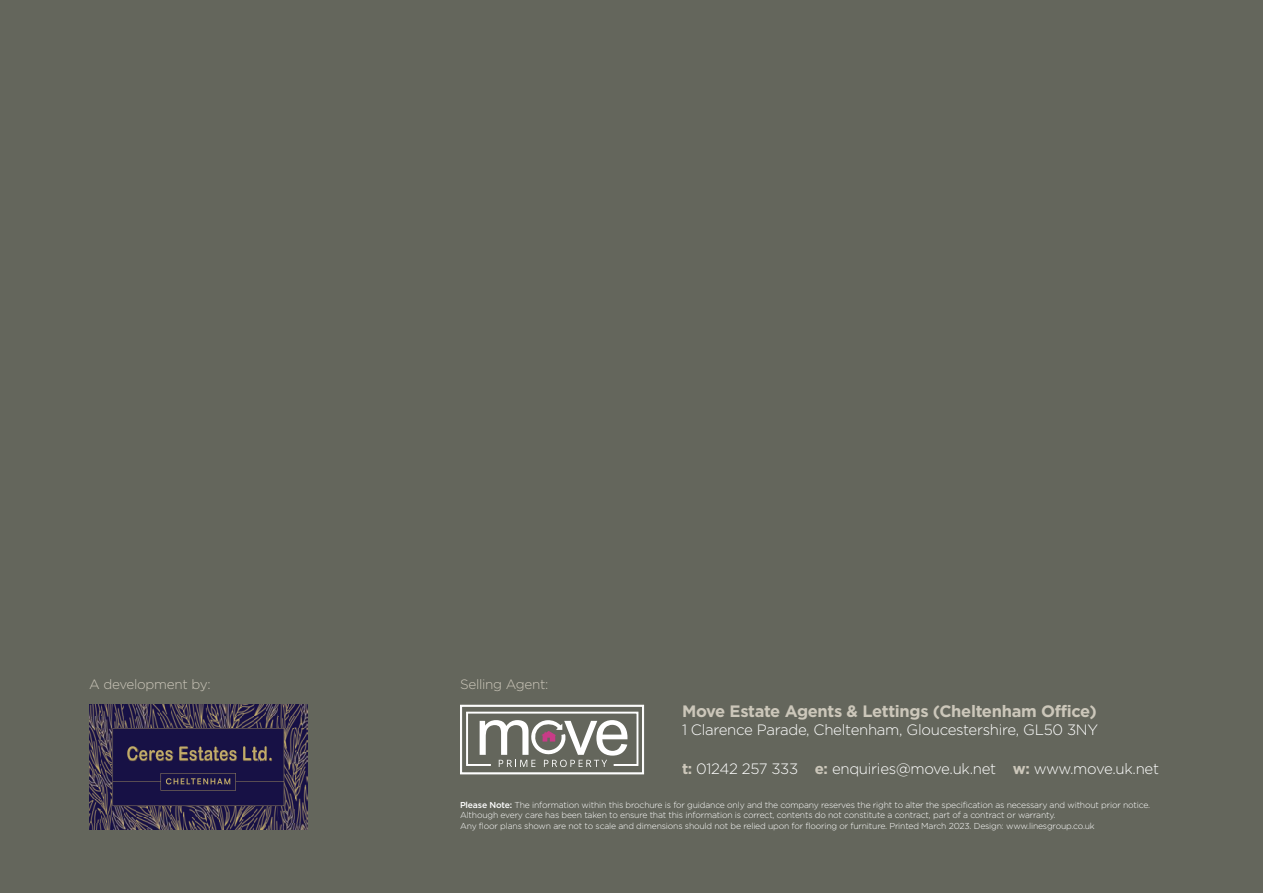
<style>
.page{position:relative;width:1263px;height:893px;background:#64665c}
.page>*{position:absolute;margin:0;border:0;box-sizing:border-box;transform-origin:0 0}
.t1{font:700 16.5px "Gotham";letter-spacing:-.02em;color:#ccc7ba}
.t2{font:300 15px "Gotham";letter-spacing:-.02em;color:#fff}
.t3{font:300 13.5px "Gotham";letter-spacing:-.02em;color:#ccc7ba}
.t4{font:300 8.7px/10.5px "Gotham";letter-spacing:-.02em;color:#fff}
.s1{font-weight:700;color:#ccc7ba}
.s2{font-weight:500}
</style>
<div class="page">
<svg style="left:89px;top:705px;width:218px;height:124px;background:#352c4d"></svg>
<svg style="left:460px;top:704px;width:184px;height:71px"></svg>
<p class="t3" style="left:89px;top:677px;width:123px">A development by:</p>
<p class="t3" style="left:460px;top:677px;width:90px">Selling Agent:</p>
<p class="t1" style="left:682px;top:702px;width:416px">Move Estate Agents &amp; Lettings (Cheltenham Office)</p>
<p class="t2" style="left:682px;top:721px;width:418px">1 Clarence Parade, Cheltenham, Gloucestershire, GL50 3NY</p>
<p class="t2" style="left:682px;top:760px;width:478px"><span class="s1">t:</span> 01242 257 333 <span class="s1">e:</span> enquiries@move.uk.net <span class="s1">w:</span> www.move.uk.net</p>
<p class="t4" style="left:460px;top:799px;width:692px"><span class="s2">Please Note:</span> The information within this brochure is for guidance only and the company reserves the right to alter the specification as necessary and without prior notice.<br>Although every care has been taken to ensure that this information is correct, contents do not constitute a contract, part of a contract or warranty.<br>Any floor plans shown are not to scale and dimensions should not be relied upon for flooring or furniture. Printed March 2023. Design: www.linesgroup.co.uk</p>
</div>
